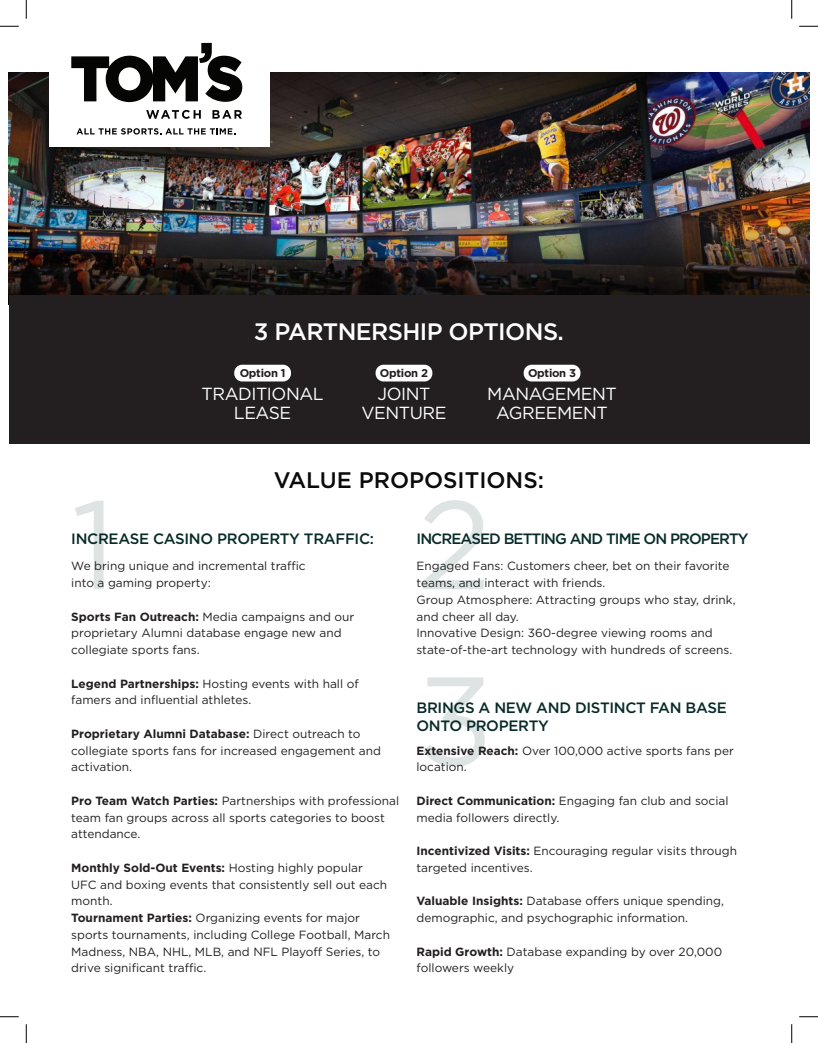
<style>
.page{position:relative;width:818px;height:1043px;background:#fff}
.page>*{position:absolute;margin:0;border:0;box-sizing:border-box;transform-origin:0 0}
.t1{font:125.25px/176px "Gotham";color:#072b28}
.t2{font:500 23.75px "Gotham";letter-spacing:-.025em;color:#fff}
.t3{font:500 22.5px "Gotham";color:#090a09}
.t4{font:17.5px "Gotham";letter-spacing:-.025em;color:#fff}
.t5{font:500 15px/18px "Gotham";letter-spacing:-.02em;color:#072b28}
.t6{font:500 15px "Gotham";letter-spacing:-.06em;color:#072b28}
.t7{font:11.88px/16.8px "Gotham";color:#231f20}
.t8{font:700 11.25px "Gotham";letter-spacing:-.025em;color:#231f20}
.s1{font-weight:700}
</style>
<div class="page">
<img style="left:9px;top:72px;width:800px;height:223px">
<div style="left:9px;top:295px;width:800px;height:149px;background:#231f20"></div>
<div style="left:234px;top:365px;width:57px;height:16px;background:#fff;border-radius:8px"></div>
<div style="left:375px;top:365px;width:57px;height:16px;background:#fff;border-radius:8px"></div>
<div style="left:523px;top:365px;width:57px;height:16px;background:#fff;border-radius:8px"></div>
<div style="left:49px;top:38px;width:221px;height:109px;background:#fff"></div>
<svg style="left:146px;top:110px;width:55px;height:9px"></svg>
<svg style="left:212px;top:110px;width:30px;height:9px"></svg>
<svg style="left:77px;top:128px;width:158px;height:7px"></svg>
<svg style="left:71px;top:43px;width:171px;height:59px"></svg>
<svg style="left:0;top:25px;width:19px;height:2px"></svg>
<svg style="left:799px;top:25px;width:19px;height:2px"></svg>
<svg style="left:0;top:1016px;width:19px;height:1px"></svg>
<svg style="left:799px;top:1016px;width:19px;height:1px"></svg>
<svg style="left:25px;top:0;width:2px;height:19px"></svg>
<svg style="left:25px;top:1024px;width:2px;height:18px"></svg>
<svg style="left:791px;top:0;width:1px;height:19px"></svg>
<svg style="left:791px;top:1024px;width:1px;height:18px"></svg>
<p class="t2" style="left:254px;top:315px;width:311px">3 PARTNERSHIP OPTIONS.</p>
<p class="t8" style="left:240px;top:365px;width:47px">Option 1</p>
<p class="t4" style="left:201px;top:383px;width:124px">TRADITIONAL</p>
<p class="t4" style="left:234px;top:401px;width:59px">LEASE</p>
<p class="t8" style="left:380px;top:365px;width:50px">Option 2</p>
<p class="t4" style="left:377px;top:383px;width:55px">JOINT</p>
<p class="t4" style="left:361px;top:401px;width:87px">VENTURE</p>
<p class="t8" style="left:528px;top:365px;width:50px">Option 3</p>
<p class="t4" style="left:487px;top:383px;width:131px">MANAGEMENT</p>
<p class="t4" style="left:496px;top:401px;width:113px">AGREEMENT</p>
<p class="t3" style="left:274px;top:465px;width:272px">VALUE PROPOSITIONS:</p>
<h1 class="t1" style="left:71px;top:454px;width:46px">1</h1>
<h1 class="t1" style="left:416px;top:454px;width:78px">2<br>3</h1>
<p class="t5" style="left:71px;top:529px;width:304px">INCREASE CASINO PROPERTY TRAFFIC:</p>
<p class="t6" style="left:416px;top:529px;width:334px">INCREASED BETTING AND TIME ON PROPERTY</p>
<p class="t7" style="left:71px;top:557px;width:236px">We bring unique and incremental traffic</p>
<p class="t7" style="left:71px;top:574px;width:141px">into a gaming property:</p>
<p class="t7" style="left:71px;top:607px;width:284px"><span class="s1">Sports Fan Outreach:</span> Media campaigns and our proprietary Alumni database engage new and collegiate sports fans.</p>
<p class="t7" style="left:71px;top:674px;width:289px"><span class="s1">Legend Partnerships:</span> Hosting events with hall of famers and influential athletes.</p>
<p class="t7" style="left:71px;top:725px;width:311px"><span class="s1">Proprietary Alumni Database:</span> Direct outreach to collegiate sports fans for increased engagement and activation.</p>
<p class="t7" style="left:71px;top:792px;width:329px"><span class="s1">Pro Team Watch Parties:</span> Partnerships with professional team fan groups across all sports categories to boost attendance.</p>
<p class="t7" style="left:71px;top:859px;width:317px"><span class="s1">Monthly Sold-Out Events:</span> Hosting highly popular<br>UFC and boxing events that consistently sell out each month.</p>
<p class="t7" style="left:71px;top:909px;width:320px"><span class="s1">Tournament Parties:</span> Organizing events for major sports tournaments, including College Football, March Madness, NBA, NHL, MLB, and NFL Playoff Series, to drive significant traffic.</p>
<p class="t7" style="left:416px;top:557px;width:314px">Engaged Fans: Customers cheer, bet on their favorite teams, and interact with friends.</p>
<p class="t7" style="left:416px;top:591px;width:320px">Group Atmosphere: Attracting groups who stay, drink, and cheer all day.</p>
<p class="t7" style="left:416px;top:624px;width:317px">Innovative Design: 360-degree viewing rooms and state-of-the-art technology with hundreds of screens.</p>
<p class="t5" style="left:416px;top:698px;width:312px">BRINGS A NEW AND DISTINCT FAN BASE<br>ONTO PROPERTY</p>
<p class="t7" style="left:416px;top:741px;width:319px"><span class="s1">Extensive Reach:</span> Over 100,000 active sports fans per location.</p>
<p class="t7" style="left:416px;top:792px;width:313px"><span class="s1">Direct Communication:</span> Engaging fan club and social media followers directly.</p>
<p class="t7" style="left:416px;top:842px;width:322px"><span class="s1">Incentivized Visits:</span> Encouraging regular visits through targeted incentives.</p>
<p class="t7" style="left:416px;top:892px;width:309px"><span class="s1">Valuable Insights:</span> Database offers unique spending, demographic, and psychographic information.</p>
<p class="t7" style="left:416px;top:942px;width:307px"><span class="s1">Rapid Growth:</span> Database expanding by over 20,000 followers weekly</p>
</div>
